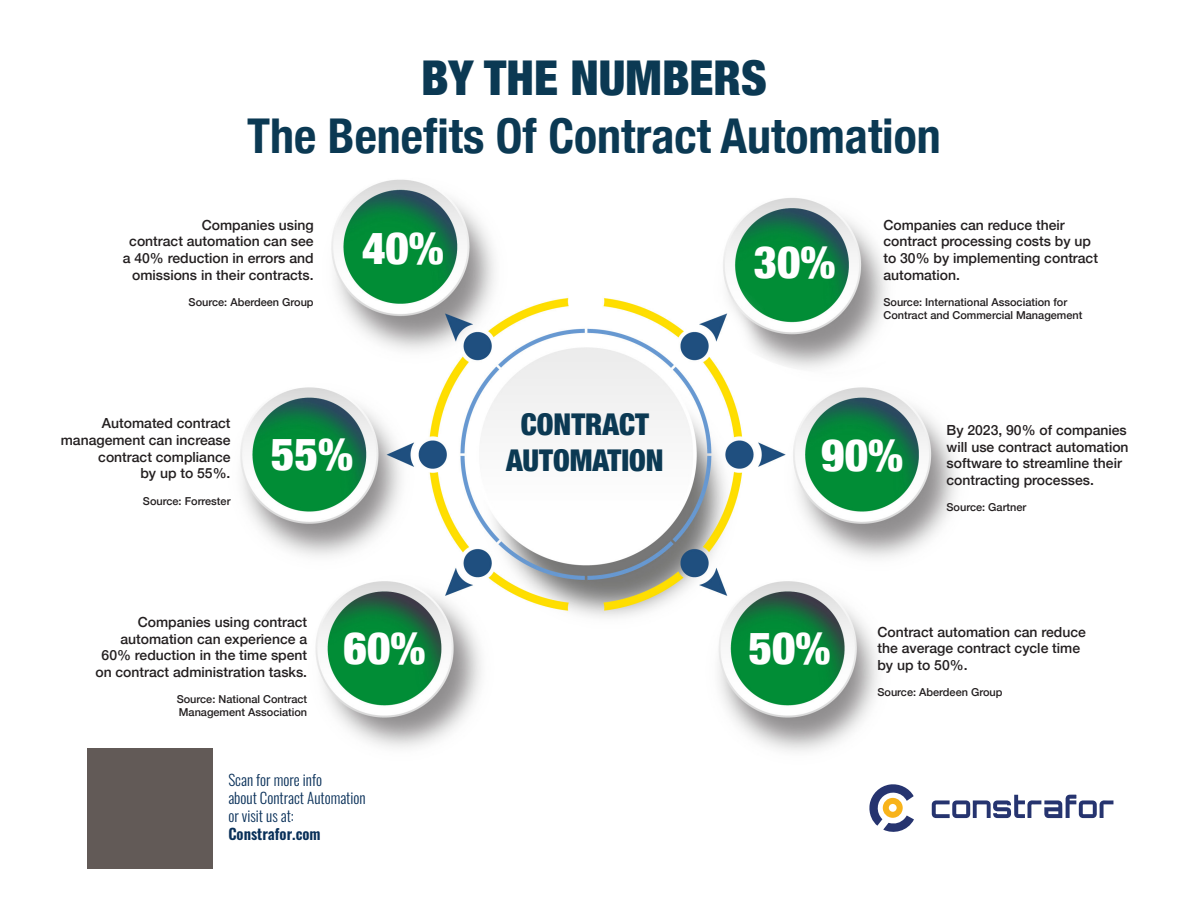
<style>
.page{position:relative;width:1188px;height:918px;background:#fff}
.page>*{position:absolute;margin:0;border:0;box-sizing:border-box;transform-origin:0 0}
.t1{font:700 condensed 48px "Helvetica Neue";color:#0b3953}
.t2{font:900 condensed 48px "Helvetica Neue";color:#0b3953}
.t3{font:900 condensed 45px "Helvetica Neue";color:#fff}
.t4{font:900 condensed 30px "Helvetica Neue";color:#0b3953}
.t5{font:300 15px/18px "Oswald";color:#093059}
.t6{font:600 15px "Oswald";color:#093059}
.t7{font:500 13.95px/16.8px "Helvetica Neue";color:#231f20}
.t8{font:500 10.95px/13.2px "Helvetica Neue";color:#231f20}
</style>
<div class="page">
<img style="left:212px;top:179px;width:745px;height:607px">
<svg style="left:932px;top:795px;width:181px;height:23px"></svg>
<svg style="left:869px;top:784px;width:45px;height:48px"></svg>
<div style="left:87px;top:748px;width:125px;height:120px;background:#625a57"></div>
<p class="t2" style="left:421px;top:39px;width:347px">BY THE NUMBERS</p>
<p class="t1" style="left:247px;top:96px;width:695px">The Benefits Of Contract Automation</p>
<p class="t7" style="left:123px;top:215px;width:192px;text-align:right">Companies using<br>contract automation can see a 40% reduction in errors and omissions in their contracts.</p>
<p class="t8" style="left:189px;top:295px;width:127px">Source: Aberdeen Group</p>
<p class="t3" style="left:362px;top:211px;width:83px">40%</p>
<p class="t7" style="left:61px;top:414px;width:171px;text-align:right">Automated contract management can increase contract compliance<br>by up to 55%.</p>
<p class="t8" style="left:143px;top:493px;width:89px">Source: Forrester</p>
<p class="t3" style="left:271px;top:417px;width:83px">55%</p>
<p class="t4" style="left:521px;top:400px;width:130px">CONTRACT</p>
<p class="t4" style="left:506px;top:436px;width:159px">AUTOMATION</p>
<p class="t3" style="left:754px;top:225px;width:83px">30%</p>
<p class="t7" style="left:883px;top:215px;width:216px">Companies can reduce their contract processing costs by up to 30% by implementing contract automation.</p>
<p class="t8" style="left:883px;top:295px;width:201px">Source: International Association for<br>Contract and Commercial Management</p>
<p class="t3" style="left:821px;top:418px;width:83px">90%</p>
<p class="t7" style="left:947px;top:420px;width:184px">By 2023, 90% of companies will use contract automation software to streamline their contracting processes.</p>
<p class="t8" style="left:947px;top:500px;width:81px">Source: Gartner</p>
<p class="t7" style="left:95px;top:612px;width:213px;text-align:right">Companies using contract automation can experience a<br>60% reduction in the time spent on contract administration tasks.</p>
<p class="t8" style="left:177px;top:692px;width:132px">Source: National Contract<br>Management Association</p>
<p class="t3" style="left:344px;top:611px;width:83px">60%</p>
<p class="t3" style="left:749px;top:611px;width:83px">50%</p>
<p class="t5" style="left:228px;top:770px;width:139px">Scan for more info<br>about Contract Automation or visit us at:</p>
<p class="t6" style="left:228px;top:821px;width:94px">Constrafor.com</p>
<p class="t7" style="left:877px;top:622px;width:210px">Contract automation can reduce the average contract cycle time by up to 50%.</p>
<p class="t8" style="left:877px;top:685px;width:127px">Source: Aberdeen Group</p>
</div>
